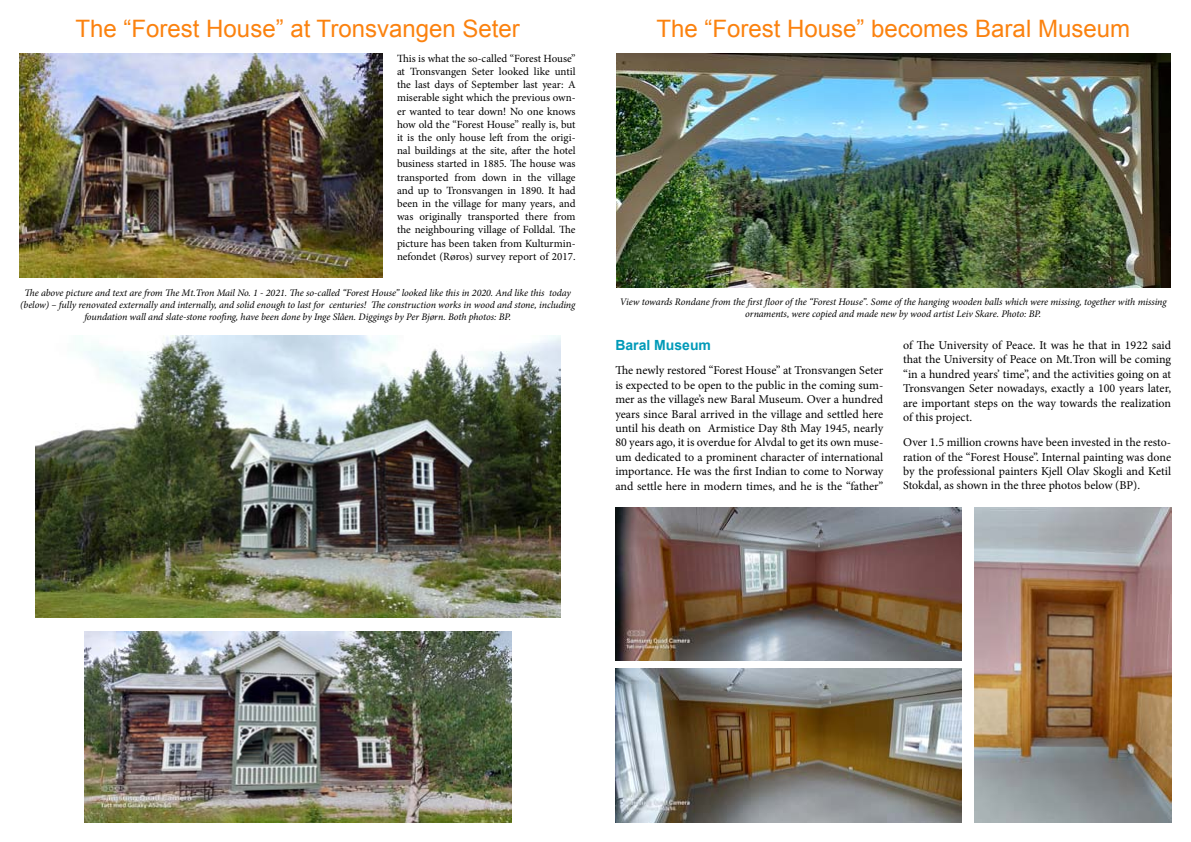
<style>
.page{position:relative;width:1191px;height:842px;background:#fff}
.page>*{position:absolute;margin:0;border:0;box-sizing:border-box;transform-origin:0 0}
.t1{font:24px "Arial";color:#fb820f}
.t2{font:700 14px "Arial";color:#009ab8}
.t3{font:12px/14.4px "Minion Pro";letter-spacing:-.005em;color:#000;text-align:justify}
.t4{font:11px/13.2px "Minion Pro";color:#000;text-align:justify}
.t5{font:italic 10px/12px "Minion Pro";letter-spacing:-.005em;color:#000;text-align:center}
</style>
<div class="page">
<img style="left:20px;top:54px;width:363px;height:223px">
<img style="left:35px;top:336px;width:525px;height:281px">
<img style="left:84px;top:632px;width:427px;height:190px">
<img style="left:616px;top:53px;width:554px;height:235px">
<img style="left:975px;top:507px;width:196px;height:315px">
<img style="left:615px;top:669px;width:346px;height:153px">
<img style="left:615px;top:507px;width:346px;height:153px">
<h1 class="t1" style="left:76px;top:13px;width:446px">The “Forest House” at Tronsvangen Seter</h1>
<p class="t4" style="left:397px;top:52px;width:180px">This is what the so-called “Forest House” at Tronsvangen Seter looked like until the last days of September last year: A miserable sight which the previous own&shy;er wanted to tear down! No one knows how old the “Forest House” really is, but it is the only house left from the origi&shy;nal buildings at the site, after the hotel business started in 1885. The house was transported from down in the village and up to Tronsvangen in 1890. It had been in the village for many years, and was originally transported there from the neighbouring village of Folldal. The picture has been taken from Kulturmin&shy;nefondet (Røros) survey report of 2017.</p>
<h1 class="t1" style="left:656px;top:13px;width:475px">The “Forest House” becomes Baral Museum</h1>
<p class="t5" style="left:20px;top:287px;width:556px">The above picture and text are from The Mt.Tron Mail No. 1 - 2021. The so-called “Forest House” looked like this in 2020. And like this today (below) – fully renovated externally and internally, and solid enough to last for centuries! The construction works in wood and stone, including foundation wall and slate-stone roofing, have been done by Inge Slåen. Diggings by Per Bjørn. Both photos: BP.</p>
<p class="t5" style="left:620px;top:296px;width:548px">View towards Rondane from the first floor of the “Forest House”. Some of the hanging wooden balls which were missing, together with missing ornaments, were copied and made new by wood artist Leiv Skare. Photo: BP.</p>
<p class="t2" style="left:615px;top:336px;width:97px">Baral Museum</p>
<p class="t3" style="left:615px;top:363px;width:269px">The newly restored “Forest House” at Tronsvangen Seter is expected to be open to the public in the coming sum&shy;mer as the village’s new Baral Museum. Over a hundred years since Baral arrived in the village and settled here until his death on Armistice Day 8th May 1945, nearly 80 years ago, it is overdue for Alvdal to get its own muse&shy;um dedicated to a prominent character of international importance. He was the first Indian to come to Norway and settle here in modern times, and he is the “father”</p>
<p class="t3" style="left:903px;top:338px;width:269px">of The University of Peace. It was he that in 1922 said that the University of Peace on Mt.Tron will be coming “in a hundred years’ time”, and the activities going on at Tronsvangen Seter nowadays, exactly a 100 years later, are important steps on the way towards the realization of this project.</p>
<p class="t3" style="left:903px;top:435px;width:269px">Over 1.5 million crowns have been invested in the resto&shy;ration of the “Forest House”. Internal painting was done by the professional painters Kjell Olav Skogli and Ketil Stokdal, as shown in the three photos below (BP).</p>
</div>
